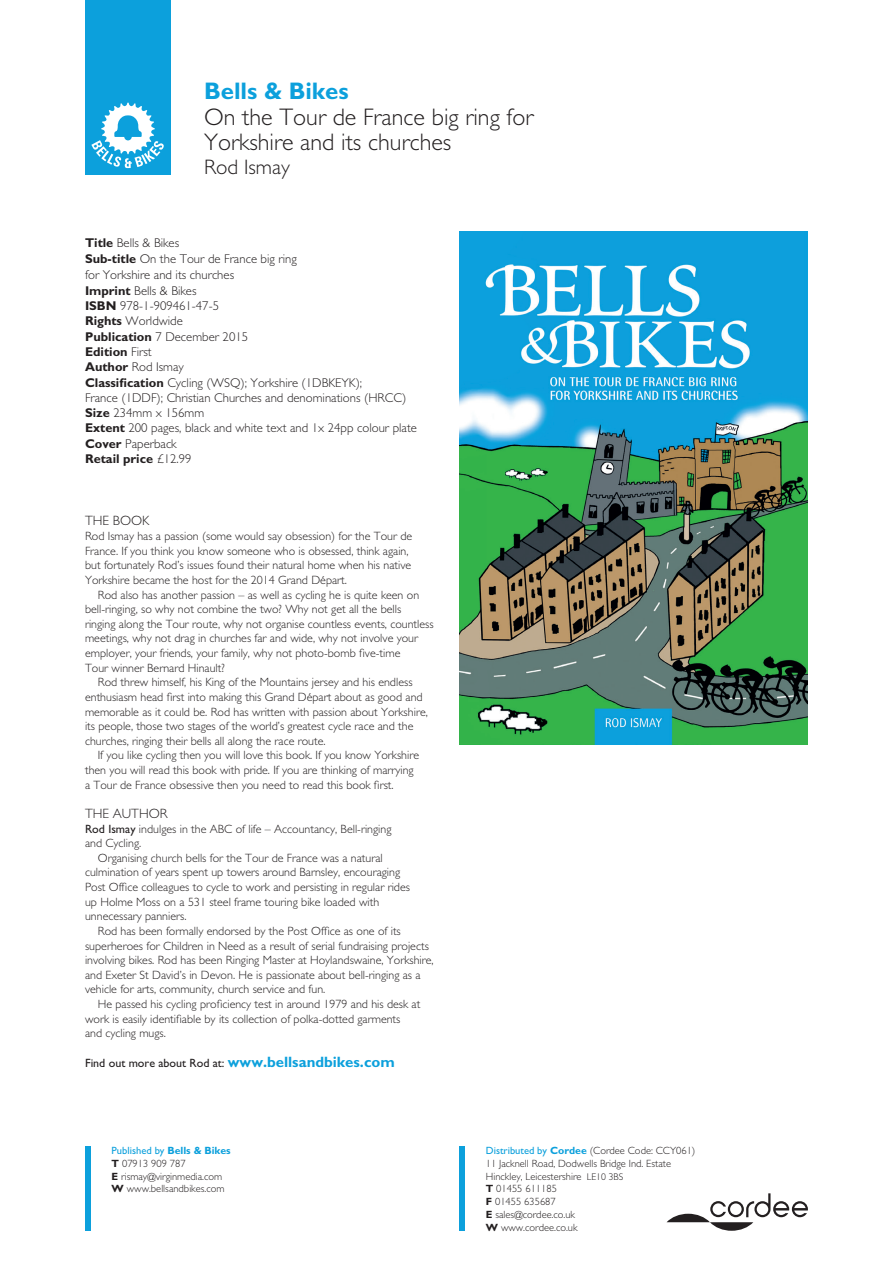
<style>
.page{position:relative;width:893px;height:1263px;background:#fff}
.page>*{position:absolute;margin:0;border:0;box-sizing:border-box;transform-origin:0 0}
.Sub-title{font:300 24px/25.5px "M Gill Sans";color:#231f20}
.Book_title{font:700 24px "M Gill Sans";color:#0ca0dc}
.Author{font:300 21px "M Gill Sans";color:#231f20}
.Sub_heading{font:300 13.5px "M Gill Sans";color:#231f20}
.t1{font:300 12.75px/15.8px "M Gill Sans";color:#231f20}
.t2{font:700 12.75px "M Gill Sans";color:#231f20}
.Body_text{font:300 12px/14.7px "M Gill Sans";color:#231f20}
.Ingress{font:300 12px/14.7px "M Gill Sans";color:#231f20}
.Body_text-2{font:12px "M Gill Sans";color:#231f20}
.t3{font:300 10.5px/12.8px "M Gill Sans";color:#231f20}
.s1{font-weight:700}
.s2{font-weight:300}
.s3{font-weight:400}
.s4{font-weight:700;font-size:15px;color:#0ca0dc}
.s5{font-weight:400;color:#0ca0dc}
.s6{font-weight:700;color:#0ca0dc}
.s7{font-size:9.75px}
</style>
<div class="page">
<img style="left:459px;top:231px;width:349px;height:514px">
<div style="left:85px;top:1146px;width:6px;height:85px;background:#0ca0dc"></div>
<div style="left:459px;top:1146px;width:6px;height:85px;background:#0ca0dc"></div>
<div style="left:85px;top:0;width:85px;height:174px;background:#0ca0dc"></div>
<svg style="left:667px;top:1193px;width:141px;height:38px"></svg>
<svg style="left:91px;top:102px;width:73px;height:66px"></svg>
<p class="Book_title" style="left:204px;top:78px;width:146px">Bells &amp; Bikes</p>
<p class="Sub-title" style="left:204px;top:104px;width:331px">On the Tour de France big ring for<br>Yorkshire and its churches</p>
<p class="Author" style="left:204px;top:156px;width:87px">Rod Ismay</p>
<p class="t1" style="left:85px;top:235px;width:96px"><span class="s1">Title</span> Bells &amp; Bikes</p>
<p class="t1" style="left:85px;top:251px;width:213px"><span class="s1">Sub-title</span> On the Tour de France big ring for Yorkshire and its churches</p>
<p class="t1" style="left:85px;top:283px;width:113px"><span class="s1">Imprint</span> Bells &amp; Bikes</p>
<p class="t1" style="left:85px;top:298px;width:135px"><span class="s1">ISBN</span> 978-1-909461-47-5</p>
<p class="t1" style="left:85px;top:313px;width:99px"><span class="s1">Rights</span> Worldwide</p>
<p class="t1" style="left:85px;top:329px;width:165px"><span class="s1">Publication</span> 7 December 2015</p>
<p class="t2" style="left:85px;top:345px;width:68px">Edition <span class="s2">First</span></p>
<p class="t1" style="left:85px;top:359px;width:100px"><span class="s1">Author</span> Rod Ismay</p>
<p class="t1" style="left:85px;top:375px;width:323px;line-height:15.3px"><span class="s1">Classification</span> Cycling (WSQ); Yorkshire (1DBKEYK);<br>France (1DDF); Christian Churches and denominations (HRCC)</p>
<p class="t1" style="left:85px;top:405px;width:121px"><span class="s1">Size</span> 234mm x 156mm</p>
<p class="t1" style="left:85px;top:420px;width:333px"><span class="s1">Extent</span> 200 pages, black and white text and 1x 24pp colour plate</p>
<p class="t1" style="left:85px;top:436px;width:93px"><span class="s1">Cover</span> Paperback</p>
<p class="t2" style="left:85px;top:452px;width:108px">Retail price <span class="s2">£12.99</span></p>
<p class="Sub_heading" style="left:85px;top:513px;width:66px">THE BOOK</p>
<p class="Ingress" style="left:85px;top:529px;width:329px">Rod Ismay has a passion (some would say obsession) for the Tour de France. If you think you know someone who is obsessed, think again, but fortunately Rod’s issues found their natural home when his native Yorkshire became the host for the 2014 Grand Départ.</p>
<p class="Body_text" style="left:85px;top:587px;width:350px;text-indent:13px">Rod also has another passion – as well as cycling he is quite keen on bell-ringing, so why not combine the two? Why not get all the bells ringing along the Tour route, why not organise countless events, countless meetings, why not drag in churches far and wide, why not involve your employer, your friends, your family, why not photo-bomb five-time<br>Tour winner Bernard Hinault?</p>
<p class="Body_text" style="left:85px;top:675px;width:344px;text-indent:13px">Rod threw himself, his King of the Mountains jersey and his endless enthusiasm head first into making this Grand Départ about as good and memorable as it could be. Rod has written with passion about Yorkshire, its people, those two stages of the world’s greatest cycle race and the churches, ringing their bells all along the race route.</p>
<p class="Body_text" style="left:85px;top:748px;width:336px;text-indent:13px">If you like cycling then you will love this book. If you know Yorkshire then you will read this book with pride. If you are thinking of marrying a Tour de France obsessive then you need to read this book first.</p>
<p class="Sub_heading" style="left:85px;top:806px;width:84px">THE AUTHOR</p>
<p class="Ingress" style="left:85px;top:821px;width:308px"><span class="s3">Rod Ismay</span> indulges in the ABC of life – Accountancy, Bell-ringing and Cycling.</p>
<p class="Body_text" style="left:85px;top:850px;width:326px;text-indent:13px">Organising church bells for the Tour de France was a natural culmination of years spent up towers around Barnsley, encouraging Post Office colleagues to cycle to work and persisting in regular rides up Holme Moss on a 531 steel frame touring bike loaded with unnecessary panniers.</p>
<p class="Body_text" style="left:85px;top:924px;width:350px;text-indent:13px">Rod has been formally endorsed by the Post Office as one of its superheroes for Children in Need as a result of serial fundraising projects involving bikes. Rod has been Ringing Master at Hoylandswaine, Yorkshire, and Exeter St David’s in Devon. He is passionate about bell-ringing as a vehicle for arts, community, church service and fun.</p>
<p class="Body_text" style="left:85px;top:997px;width:337px;text-indent:13px">He passed his cycling proficiency test in around 1979 and his desk at work is easily identifiable by its collection of polka-dotted garments and cycling mugs.</p>
<p class="Body_text-2" style="left:85px;top:1056px;width:311px">Find out more about Rod at: <span class="s4">www.bellsandbikes.com</span></p>
<p class="t3" style="left:112px;top:1144px;width:121px"><span class="s5">Published by</span> <span class="s6">Bells &amp; Bikes<br></span><span class="s1">T</span> 07913 909 787<br><span class="s1">E</span> rismay@virginmedia.com<br><span class="s1">W</span> www.bellsandbikes.com</p>
<p class="t3" style="left:486px;top:1144px;width:211px"><span class="s5">Distributed by</span> <span class="s6">Cordee</span> (Cordee Code: CCY061)<br>11 Jacknell Road, Dodwells Bridge Ind. Estate<br>Hinckley, Leicestershire <span class="s7">LE10 3BS<br></span><span class="s1">T</span> 01455 611185<br><span class="s1">F</span> 01455 635687<br><span class="s1">E</span> sales@cordee.co.uk<br><span class="s1">W</span> www.cordee.co.uk</p>
</div>
